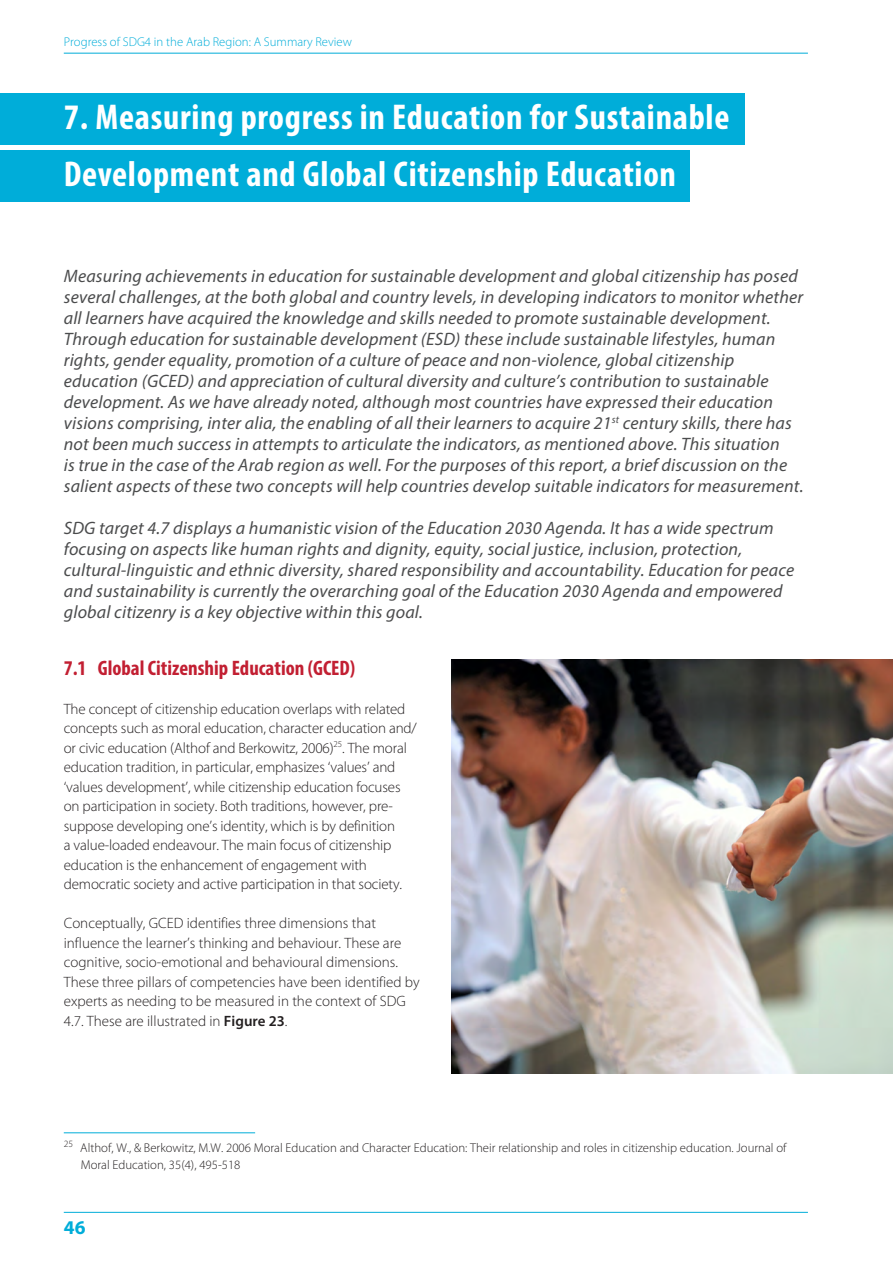
<style>
.page{position:relative;width:893px;height:1263px;background:#fff}
.page>*{position:absolute;margin:0;border:0;box-sizing:border-box;transform-origin:0 0}
.tamhid_-_now__EN{font:700 condensed 36px "Myriad Pro";letter-spacing:.02em;color:#fff}
._1_1{font:700 condensed 21px "Myriad Pro";color:#c21f32}
.Folio_Left{font:700 19.5px "Myriad Pro";color:#00add9}
.Inside_Text__EN{font:italic 18px/21px "Myriad Pro";letter-spacing:.01em;color:#4b4c4d}
.Inside_Text__EN-2{font:300 15px/19.5px "Myriad Pro";letter-spacing:-.01em;color:#231f20}
.Footnote_-_now__EN{font:300 12.75px/16.5px "Myriad Pro";color:#231f20}
.t1{font:300 12.75px "Myriad Pro";color:#00add9}
.s1{font-weight:600}
</style>
<div class="page">
<hr style="left:64px;top:53px;width:744px;height:1px;background:#00add9">
<hr style="left:64px;top:1212px;width:744px;height:1px;background:#00add9">
<hr style="left:64px;top:1132px;width:191px;height:1px;background:#00add9">
<div style="left:0;top:94px;width:744px;height:51px;background:#00add9"></div>
<div style="left:0;top:151px;width:690px;height:51px;background:#00add9"></div>
<img style="left:452px;top:659px;width:441px;height:415px">
<p class="t1" style="left:64px;top:34px;width:290px">Progress of SDG4 in the Arab Region: A Summary Review</p>
<p class="tamhid_-_now__EN" style="left:64px;top:95px;width:667px">7. Measuring progress in Education for Sustainable</p>
<p class="tamhid_-_now__EN" style="left:64px;top:152px;width:614px">Development and Global Citizenship Education</p>
<p class="Inside_Text__EN" style="left:64px;top:265px;width:741px">Measuring achievements in education for sustainable development and global citizenship has posed several challenges, at the both global and country levels, in developing indicators to monitor whether all learners have acquired the knowledge and skills needed to promote sustainable development.<br>Through education for sustainable development (ESD) these include sustainable lifestyles, human rights, gender equality, promotion of a culture of peace and non-violence, global citizenship education (GCED) and appreciation of cultural diversity and culture’s contribution to sustainable development. As we have already noted, although most countries have expressed their education visions comprising, inter alia, the enabling of all their learners to acquire 21<sup>st</sup> century skills, there has not been much success in attempts to articulate the indicators, as mentioned above. This situation<br>is true in the case of the Arab region as well. For the purposes of this report, a brief discussion on the salient aspects of these two concepts will help countries develop suitable indicators for measurement.</p>
<p class="Inside_Text__EN" style="left:64px;top:517px;width:732px">SDG target 4.7 displays a humanistic vision of the Education 2030 Agenda. It has a wide spectrum focusing on aspects like human rights and dignity, equity, social justice, inclusion, protection, cultural-linguistic and ethnic diversity, shared responsibility and accountability. Education for peace and sustainability is currently the overarching goal of the Education 2030 Agenda and empowered global citizenry is a key objective within this goal.</p>
<p class="_1_1" style="left:64px;top:655px;width:293px">7.1 Global Citizenship Education (GCED)</p>
<p class="Inside_Text__EN-2" style="left:64px;top:699px;width:355px">The concept of citizenship education overlaps with related concepts such as moral education, character education and/ or civic education (Althof and Berkowitz, 2006)<sup>25</sup>. The moral education tradition, in particular, emphasizes ‘values’ and ‘values development’, while citizenship education focuses on participation in society. Both traditions, however, pre&shy;suppose developing one’s identity, which is by definition<br>a value-loaded endeavour. The main focus of citizenship education is the enhancement of engagement with democratic society and active participation in that society.</p>
<p class="Inside_Text__EN-2" style="left:64px;top:913px;width:358px">Conceptually, GCED identifies three dimensions that influence the learner’s thinking and behaviour. These are cognitive, socio-emotional and behavioural dimensions.<br>These three pillars of competencies have been identified by experts as needing to be measured in the context of SDG 4.7. These are illustrated in <span class="s1">Figure 23</span>.</p>
<p class="Footnote_-_now__EN" style="left:81px;top:1139px;width:707px;text-indent:-17px"><sup>25</sup> Althof, W., &amp; Berkowitz, M.W. 2006 Moral Education and Character Education: Their relationship and roles in citizenship education. Journal of<br>Moral Education, 35(4), 495-518</p>
<p class="Folio_Left" style="left:64px;top:1215px;width:23px">46</p>
</div>
